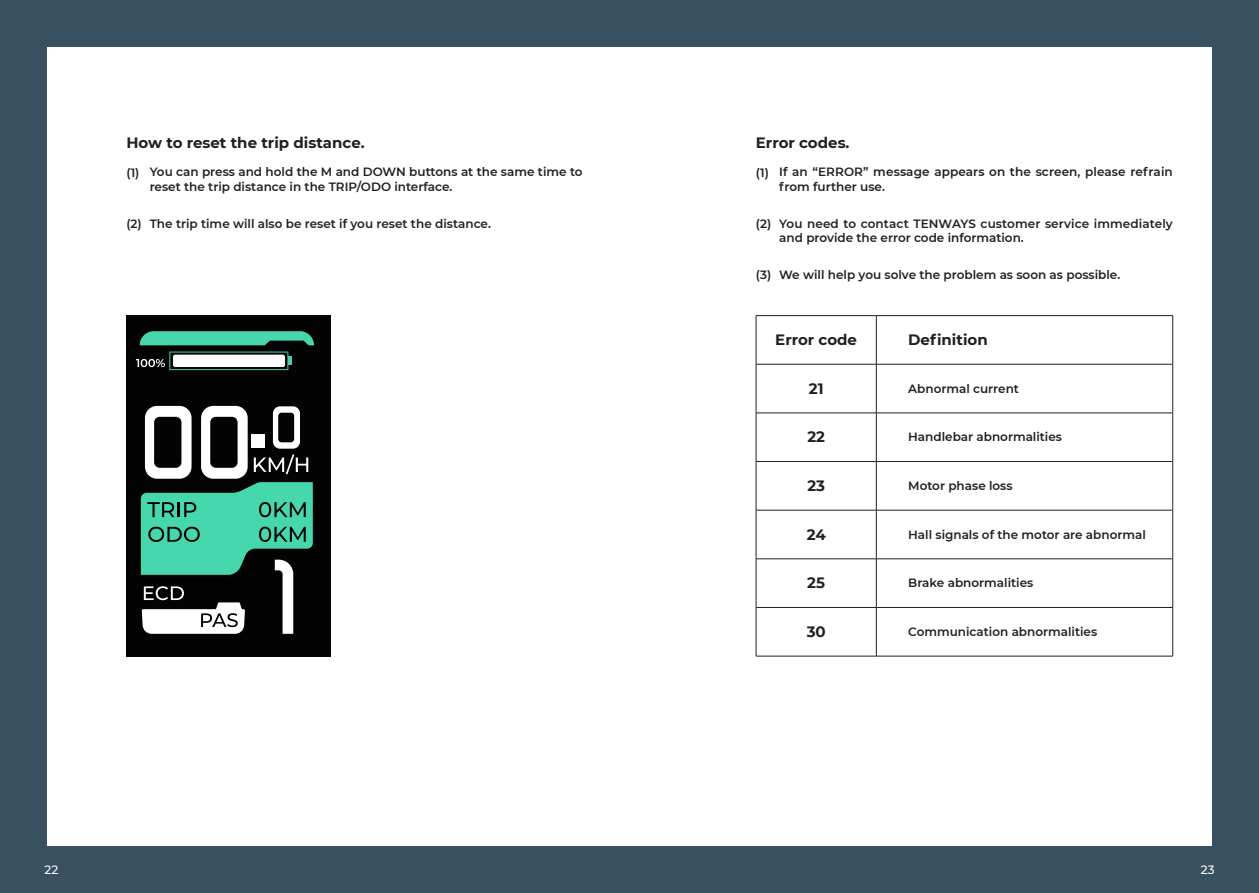
<style>
.page{position:relative;width:1259px;height:893px;background:#fff}
.page>*{position:absolute;margin:0;border:0;box-sizing:border-box;transform-origin:0 0}
.t1{font:700 15px "Montserrat";color:#231f20}
.t2{font:600 12px/14.2px "Montserrat";color:#231f20}
.t3{font:500 12px "Montserrat";color:#fff}
</style>
<div class="page">
<div style="left:0;top:0;width:47px;height:893px;background:#385060"></div>
<div style="left:1212px;top:0;width:47px;height:893px;background:#385060"></div>
<div style="left:0;top:846px;width:1259px;height:47px;background:#385060"></div>
<div style="left:0;top:0;width:1259px;height:47px;background:#385060"></div>
<hr style="left:756px;top:315px;width:120px;height:1px;background:#231f20">
<hr style="left:756px;top:316px;width:1px;height:48px;background:#231f20">
<hr style="left:876px;top:315px;width:297px;height:1px;background:#231f20">
<hr style="left:876px;top:316px;width:1px;height:48px;background:#231f20">
<hr style="left:1172px;top:316px;width:1px;height:48px;background:#231f20">
<hr style="left:756px;top:364px;width:120px;height:1px;background:#231f20">
<hr style="left:756px;top:364px;width:1px;height:49px;background:#231f20">
<hr style="left:876px;top:364px;width:297px;height:1px;background:#231f20">
<hr style="left:876px;top:364px;width:1px;height:49px;background:#231f20">
<hr style="left:1172px;top:364px;width:1px;height:49px;background:#231f20">
<hr style="left:756px;top:413px;width:120px;height:1px;background:#231f20">
<hr style="left:756px;top:413px;width:1px;height:48px;background:#231f20">
<hr style="left:876px;top:413px;width:297px;height:1px;background:#231f20">
<hr style="left:876px;top:413px;width:1px;height:48px;background:#231f20">
<hr style="left:1172px;top:413px;width:1px;height:48px;background:#231f20">
<hr style="left:756px;top:461px;width:120px;height:1px;background:#231f20">
<hr style="left:756px;top:462px;width:1px;height:48px;background:#231f20">
<hr style="left:876px;top:461px;width:297px;height:1px;background:#231f20">
<hr style="left:876px;top:462px;width:1px;height:48px;background:#231f20">
<hr style="left:1172px;top:462px;width:1px;height:48px;background:#231f20">
<hr style="left:756px;top:510px;width:120px;height:1px;background:#231f20">
<hr style="left:756px;top:510px;width:1px;height:49px;background:#231f20">
<hr style="left:876px;top:510px;width:297px;height:1px;background:#231f20">
<hr style="left:876px;top:510px;width:1px;height:49px;background:#231f20">
<hr style="left:1172px;top:510px;width:1px;height:49px;background:#231f20">
<hr style="left:756px;top:559px;width:120px;height:1px;background:#231f20">
<hr style="left:756px;top:559px;width:1px;height:48px;background:#231f20">
<hr style="left:876px;top:559px;width:297px;height:1px;background:#231f20">
<hr style="left:876px;top:559px;width:1px;height:48px;background:#231f20">
<hr style="left:1172px;top:559px;width:1px;height:48px;background:#231f20">
<hr style="left:756px;top:607px;width:120px;height:1px;background:#231f20">
<hr style="left:756px;top:608px;width:1px;height:48px;background:#231f20">
<hr style="left:876px;top:607px;width:297px;height:1px;background:#231f20">
<hr style="left:876px;top:608px;width:1px;height:48px;background:#231f20">
<hr style="left:1172px;top:608px;width:1px;height:48px;background:#231f20">
<hr style="left:756px;top:656px;width:120px;height:1px;background:#231f20">
<hr style="left:876px;top:656px;width:297px;height:1px;background:#231f20">
<div style="left:126px;top:315px;width:205px;height:342px;background:#030303"></div>
<svg style="left:140px;top:331px;width:174px;height:14px"></svg>
<svg style="left:136px;top:352px;width:155px;height:18px"></svg>
<svg style="left:141px;top:406px;width:172px;height:228px"></svg>
<p class="t1" style="left:126px;top:132px;width:240px">How to reset the trip distance.</p>
<p class="t2" style="left:126px;top:165px;width:15px">(1)</p>
<p class="t2" style="left:150px;top:164px;width:434px">You can press and hold the M and DOWN buttons at the same time to reset the trip distance in the TRIP/ODO interface.</p>
<p class="t2" style="left:126px;top:216px;width:17px">(2)</p>
<p class="t2" style="left:150px;top:216px;width:343px">The trip time will also be reset if you reset the distance.</p>
<p class="t1" style="left:756px;top:132px;width:95px">Error codes.</p>
<p class="t2" style="left:756px;top:165px;width:15px">(1)</p>
<p class="t2" style="left:779px;top:164px;width:395px">If an “ERROR” message appears on the screen, please refrain from further use.</p>
<p class="t2" style="left:756px;top:216px;width:17px">(2)</p>
<p class="t2" style="left:756px;top:267px;width:17px">(3)</p>
<p class="t2" style="left:779px;top:216px;width:395px">You need to contact TENWAYS customer service immediately and provide the error code information.</p>
<p class="t2" style="left:779px;top:267px;width:343px">We will help you solve the problem as soon as possible.</p>
<p class="t1" style="left:775px;top:329px;width:83px">Error code</p>
<p class="t1" style="left:908px;top:329px;width:81px">Definition</p>
<p class="t1" style="left:809px;top:378px;width:16px">21</p>
<p class="t2" style="left:908px;top:381px;width:112px">Abnormal current</p>
<p class="t1" style="left:807px;top:426px;width:19px">22</p>
<p class="t2" style="left:908px;top:429px;width:155px">Handlebar abnormalities</p>
<p class="t1" style="left:807px;top:475px;width:19px">23</p>
<p class="t2" style="left:908px;top:478px;width:106px">Motor phase loss</p>
<p class="t1" style="left:806px;top:524px;width:21px">24</p>
<p class="t2" style="left:908px;top:527px;width:239px">Hall signals of the motor are abnormal</p>
<p class="t1" style="left:807px;top:572px;width:19px">25</p>
<p class="t2" style="left:908px;top:575px;width:127px">Brake abnormalities</p>
<p class="t1" style="left:806px;top:621px;width:21px">30</p>
<p class="t2" style="left:908px;top:624px;width:191px">Communication abnormalities</p>
<p class="t3" style="left:44px;top:861px;width:15px">22</p>
<p class="t3" style="left:1200px;top:861px;width:15px">23</p>
</div>
